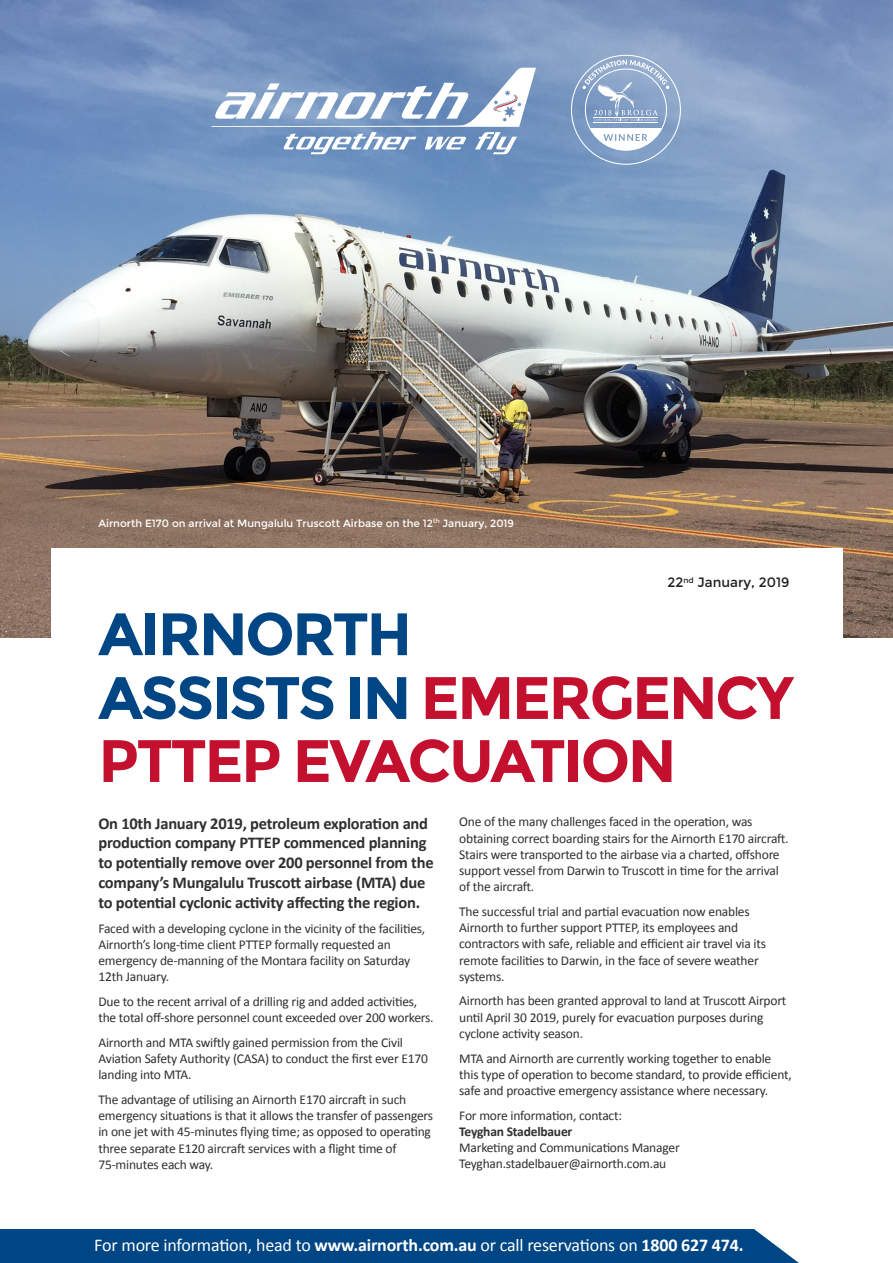
<style>
.page{position:relative;width:893px;height:1263px;background:#fff}
.page>*{position:absolute;margin:0;border:0;box-sizing:border-box;transform-origin:0 0}
.t1{font:700 59.85px/63px "Montserrat";letter-spacing:-.04em;color:#c3102f}
.t2{font:700 59.85px "Montserrat";letter-spacing:-.04em;color:#004684}
.t3{font:18px "Calibri";letter-spacing:-.01em;color:#fff}
.t4{font:700 16.5px/19.8px "Calibri";letter-spacing:-.015em;color:#312f30}
.t5{font:13.5px/16.2px "Calibri";letter-spacing:-.015em;color:#312f30}
.t6{font:13.5px "Montserrat";color:#231f20}
.t7{font:10.5px "Montserrat";color:#fff}
.s1{color:#004684}
.s2{font-weight:700}
</style>
<div class="page">
<img style="left:0;top:0;width:893px;height:638px">
<div style="left:51px;top:547px;width:792px;height:316px;background:#fff"></div>
<div style="left:0;top:1229px;width:799px;height:34px;background:#004684"></div>
<svg style="left:590px;top:128px;width:72px;height:22px"></svg>
<hr style="left:594px;top:122px;width:64px;height:1px;background:#fff">
<svg style="left:582px;top:60px;width:87px;height:61px;background:#9cb1d0"></svg>
<svg style="left:211px;top:68px;width:325px;height:86px"></svg>
<p class="t7" style="left:98px;top:517px;width:417px">Airnorth E170 on arrival at Mungalulu Truscott Airbase on the 12<sup>th</sup> January, 2019</p>
<p class="t2" style="left:98px;top:598px;width:315px">AIRNORTH</p>
<p class="t6" style="left:668px;top:575px;width:123px">22<sup>nd</sup> January, 2019</p>
<p class="t1" style="left:98px;top:666px;width:697px"><span class="s1">ASSISTS IN</span> EMERGENCY<br>PTTEP EVACUATION</p>
<p class="t4" style="left:98px;top:813px;width:337px">On 10th January 2019, petroleum exploration and production company PTTEP commenced planning to potentially remove over 200 personnel from the company’s Mungalulu Truscott airbase (MTA) due to potential cyclonic activity affecting the region.</p>
<p class="t5" style="left:98px;top:919px;width:328px">Faced with a developing cyclone in the vicinity of the facilities, Airnorth’s long-time client PTTEP formally requested an emergency de-manning of the Montara facility on Saturday 12th January.</p>
<p class="t5" style="left:98px;top:993px;width:337px">Due to the recent arrival of a drilling rig and added activities, the total off-shore personnel count exceeded over 200 workers.</p>
<p class="t5" style="left:98px;top:1033px;width:331px">Airnorth and MTA swiftly gained permission from the Civil<br>Aviation Safety Authority (CASA) to conduct the first ever E170 landing into MTA.</p>
<p class="t5" style="left:98px;top:1091px;width:336px">The advantage of utilising an Airnorth E170 aircraft in such emergency situations is that it allows the transfer of passengers in one jet with 45-minutes flying time; as opposed to operating three separate E120 aircraft services with a flight time of 75-minutes each way.</p>
<p class="t5" style="left:459px;top:813px;width:331px">One of the many challenges faced in the operation, was obtaining correct boarding stairs for the Airnorth E170 aircraft.<br>Stairs were transported to the airbase via a charted, offshore support vessel from Darwin to Truscott in time for the arrival of the aircraft.</p>
<p class="t5" style="left:459px;top:903px;width:308px">The successful trial and partial evacuation now enables Airnorth to further support PTTEP, its employees and contractors with safe, reliable and efficient air travel via its remote facilities to Darwin, in the face of severe weather systems.</p>
<p class="t5" style="left:459px;top:992px;width:329px">Airnorth has been granted approval to land at Truscott Airport until April 30 2019, purely for evacuation purposes during cyclone activity season.</p>
<p class="t5" style="left:459px;top:1049px;width:334px">MTA and Airnorth are currently working together to enable this type of operation to become standard, to provide efficient, safe and proactive emergency assistance where necessary.</p>
<p class="t5" style="left:459px;top:1106px;width:222px">For more information, contact:<br><span class="s2">Teyghan Stadelbauer<br></span>Marketing and Communications Manager Teyghan.stadelbauer@airnorth.com.au</p>
<p class="t3" style="left:94px;top:1234px;width:651px">For more information, head to <span class="s2">www.airnorth.com.au</span> or call reservations on <span class="s2">1800 627 474.</span></p>
</div>
